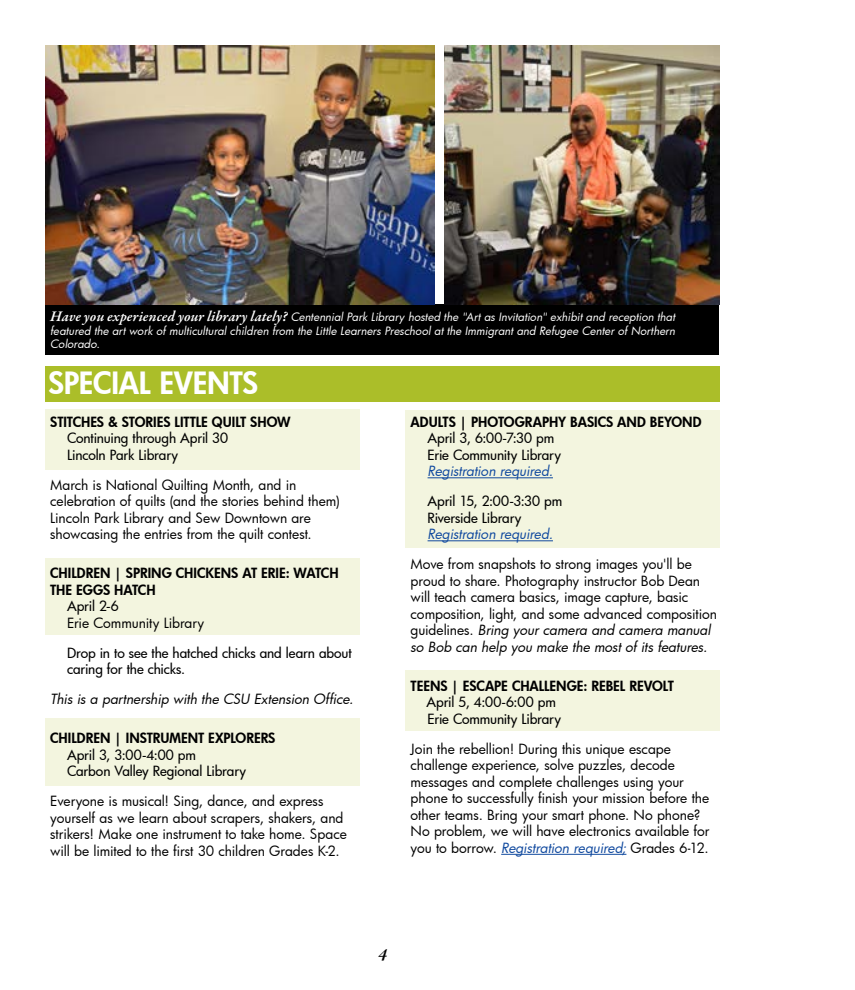
<style>
.page{position:relative;width:855px;height:990px;background:#fff}
.page>*{position:absolute;margin:0;border:0;box-sizing:border-box;transform-origin:0 0}
.t1{font:800 30px "Futura";letter-spacing:-.01em;color:#fff}
.t2{font:italic 600 17.5px "Garamond Premr Pro";color:#000}
.t3{font:13.75px/16.5px "Futura";letter-spacing:-.005em;color:#000}
.t4{font:500 13.75px/16.5px "Futura";letter-spacing:-.01em;color:#000}
.t5{font:800 13.75px/16.5px "Futura";letter-spacing:-.005em;color:#000}
.t6{font:italic 13.75px "Futura";letter-spacing:-.005em;color:#000}
.t7{font:italic 13.75px "Futura";letter-spacing:-.01em;color:#114a9f}
.t8{font:italic 11.25px/13.5px "Futura";letter-spacing:.005em;color:#fff;text-align:justify}
.s1{font-family:"Garamond Premr Pro";font-weight:600;font-size:15px}
.s2{font-style:italic}
.s3{font-style:italic;color:#114a9f}
</style>
<div class="page">
<div style="left:45px;top:304px;width:674px;height:51px;background:#000"></div>
<div style="left:405px;top:410px;width:315px;height:138px;background:#f3f5df"></div>
<div style="left:405px;top:670px;width:315px;height:61px;background:#f3f5df"></div>
<div style="left:45px;top:410px;width:315px;height:60px;background:#f3f5df"></div>
<div style="left:45px;top:719px;width:315px;height:67px;background:#f3f5df"></div>
<div style="left:45px;top:559px;width:315px;height:76px;background:#f3f5df"></div>
<hr style="left:428px;top:477px;width:125px;height:1px;background:#114a9f">
<hr style="left:428px;top:540px;width:125px;height:1px;background:#114a9f">
<hr style="left:501px;top:854px;width:125px;height:1px;background:#114a9f">
<div style="left:45px;top:366px;width:675px;height:35px;background:#abbe29"></div>
<img style="left:45px;top:45px;width:389px;height:259px">
<img style="left:445px;top:45px;width:274px;height:259px">
<p class="t8" style="left:50px;top:310px;width:627px"><span class="s1">Have you experienced your library lately?</span> Centennial Park Library hosted the "Art as Invitation" exhibit and reception that featured the art work of multicultural children from the Little Learners Preschool at the Immigrant and Refugee Center of Northern Colorado.</p>
<h1 class="t1" style="left:48px;top:363px;width:211px">SPECIAL EVENTS</h1>
<p class="t5" style="left:50px;top:413px;width:242px">STITCHES &amp; STORIES LITTLE QUILT SHOW</p>
<p class="t4" style="left:67px;top:429px;width:163px">Continuing through April 30<br>Lincoln Park Library</p>
<p class="t3" style="left:50px;top:476px;width:291px">March is National Quilting Month, and in celebration of quilts (and the stories behind them)<br>Lincoln Park Library and Sew Downtown are showcasing the entries from the quilt contest.</p>
<p class="t5" style="left:50px;top:564px;width:290px">CHILDREN | SPRING CHICKENS AT ERIE: WATCH<br>THE EGGS HATCH</p>
<p class="t4" style="left:67px;top:597px;width:53px">April 2-6</p>
<p class="t3" style="left:67px;top:614px;width:139px">Erie Community Library</p>
<p class="t4" style="left:67px;top:644px;width:286px">Drop in to see the hatched chicks and learn about caring for the chicks.</p>
<p class="t6" style="left:50px;top:690px;width:305px">This is a partnership with the CSU Extension Office.</p>
<p class="t5" style="left:50px;top:729px;width:227px">CHILDREN | INSTRUMENT EXPLORERS</p>
<p class="t4" style="left:67px;top:746px;width:180px">April 3, 3:00-4:00 pm<br>Carbon Valley Regional Library</p>
<p class="t3" style="left:50px;top:792px;width:298px">Everyone is musical! Sing, dance, and express yourself as we learn about scrapers, shakers, and strikers! Make one instrument to take home. Space will be limited to the first 30 children Grades K-2.</p>
<p class="t5" style="left:411px;top:413px;width:293px">ADULTS | PHOTOGRAPHY BASICS AND BEYOND</p>
<p class="t4" style="left:427px;top:429px;width:135px">April 3, 6:00-7:30 pm<br>Erie Community Library</p>
<p class="t7" style="left:428px;top:462px;width:127px">Registration required.</p>
<p class="t4" style="left:427px;top:492px;width:136px">April 15, 2:00-3:30 pm<br>Riverside Library</p>
<p class="t7" style="left:428px;top:525px;width:127px">Registration required.</p>
<p class="t3" style="left:411px;top:555px;width:308px">Move from snapshots to strong images you'll be proud to share. Photography instructor Bob Dean will teach camera basics, image capture, basic composition, light, and some advanced composition guidelines. <span class="s2">Bring your camera and camera manual so Bob can help you make the most of its features.</span></p>
<p class="t5" style="left:411px;top:677px;width:265px">TEENS | ESCAPE CHALLENGE: REBEL REVOLT</p>
<p class="t4" style="left:427px;top:693px;width:136px">April 5, 4:00-6:00 pm<br>Erie Community Library</p>
<p class="t3" style="left:411px;top:740px;width:300px">Join the rebellion! During this unique escape challenge experience, solve puzzles, decode messages and complete challenges using your phone to successfully finish your mission before the other teams. Bring your smart phone. No phone?<br>No problem, we will have electronics available for you to borrow. <span class="s3">Registration required;</span> Grades 6-12.</p>
<p class="t2" style="left:378px;top:943px;width:10px">4</p>
</div>
